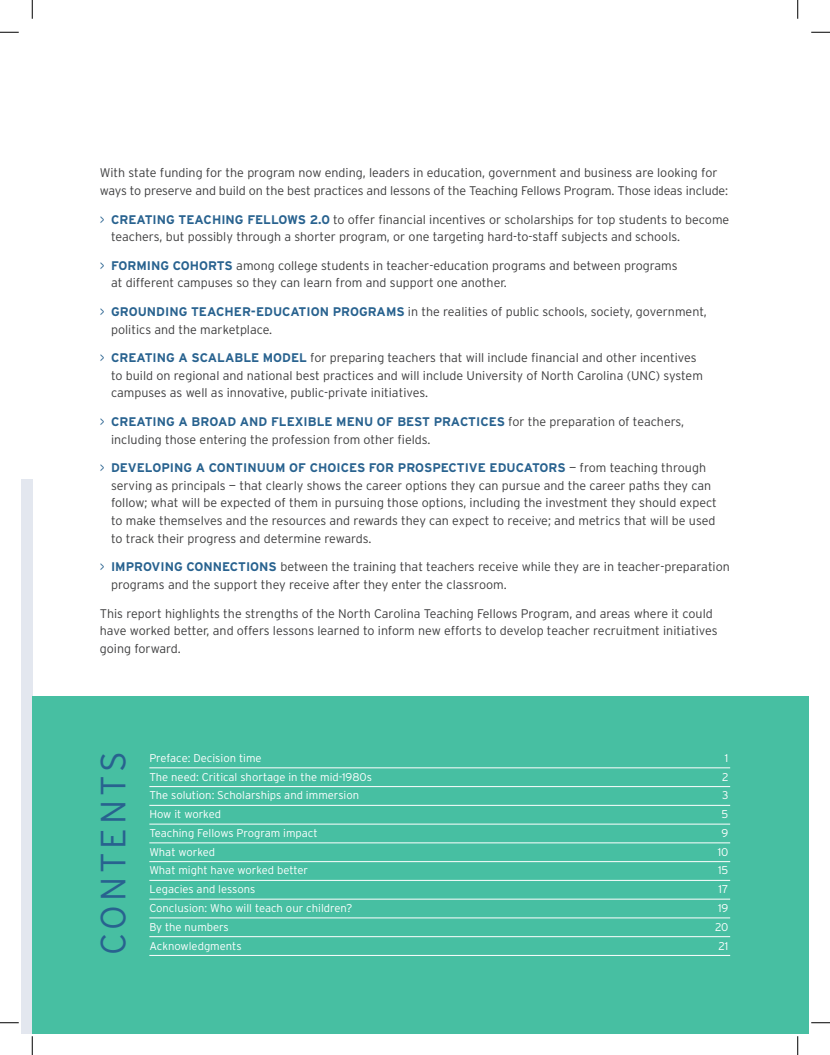
<style>
.page{position:relative;width:830px;height:1055px;background:#fff}
.page>*{position:absolute;margin:0;border:0;box-sizing:border-box;transform-origin:0 0}
.t1{font:300 35px "Interstate";letter-spacing:.115em;color:#28628f}
.t2{font:300 12.5px/17.5px "Interstate";color:#3e3e3f}
.t3{font:700 12.5px "Interstate";color:#28628f}
.t4{font:300 11.25px "Interstate";color:#fff}
.s1{color:#28628f}
.s2{font-weight:700;color:#28628f}
.s3{font-weight:300}
</style>
<div class="page">
<div style="left:21px;top:480px;width:11px;height:553px;background:#e3e7ef"></div>
<div style="left:32px;top:696px;width:776px;height:337px;background:#47bfa2"></div>
<hr style="left:149px;top:767px;width:581px;height:1px;background:#fff">
<hr style="left:149px;top:786px;width:581px;height:1px;background:#fff">
<hr style="left:149px;top:805px;width:581px;height:1px;background:#fff">
<hr style="left:149px;top:823px;width:581px;height:1px;background:#fff">
<hr style="left:149px;top:842px;width:581px;height:1px;background:#fff">
<hr style="left:149px;top:861px;width:581px;height:1px;background:#fff">
<hr style="left:149px;top:880px;width:581px;height:1px;background:#fff">
<hr style="left:149px;top:898px;width:581px;height:1px;background:#fff">
<hr style="left:149px;top:917px;width:581px;height:1px;background:#fff">
<hr style="left:149px;top:936px;width:581px;height:1px;background:#fff">
<hr style="left:149px;top:955px;width:581px;height:1px;background:#fff">
<svg style="left:0;top:31px;width:19px;height:2px"></svg>
<svg style="left:811px;top:31px;width:18px;height:2px"></svg>
<svg style="left:0;top:1022px;width:19px;height:1px"></svg>
<svg style="left:811px;top:1022px;width:18px;height:1px"></svg>
<svg style="left:31px;top:0;width:2px;height:19px"></svg>
<svg style="left:31px;top:1036px;width:2px;height:18px"></svg>
<svg style="left:797px;top:0;width:1px;height:19px"></svg>
<svg style="left:797px;top:1036px;width:1px;height:18px"></svg>
<p class="t2" style="left:100px;top:164px;width:630px">With state funding for the program now ending, leaders in education, government and business are looking for ways to preserve and build on the best practices and lessons of the Teaching Fellows Program. Those ideas include:</p>
<p class="t2" style="left:111px;top:210px;width:619px;text-indent:-11px"><span class="s1">&gt;</span> <span class="s2">CREATING TEACHING FELLOWS 2.0</span> to offer financial incentives or scholarships for top students to become teachers, but possibly through a shorter program, or one targeting hard-to-staff subjects and schools.</p>
<p class="t2" style="left:111px;top:256px;width:568px;text-indent:-11px"><span class="s1">&gt;</span> <span class="s2">FORMING COHORTS</span> among college students in teacher-education programs and between programs at different campuses so they can learn from and support one another.</p>
<p class="t2" style="left:111px;top:303px;width:597px;text-indent:-11px"><span class="s1">&gt;</span> <span class="s2">GROUN DING TEACHER-EDUCATION PROGRAMS</span> in the realities of public schools, society, government, politics and the marketplace.</p>
<p class="t3" style="left:100px;top:350px;width:101px"><span class="s3">&gt;</span> CREATING A SCA</p>
<p class="t2" style="left:111px;top:349px;width:593px;text-indent:106px"><span class="s2">LABLE MODEL</span> for preparing teachers that will include financial and other incentives to build on regional and national best practices and will include University of North Carolina (UNC) system campuses as well as innovative, public-private initiatives.</p>
<p class="t2" style="left:111px;top:413px;width:574px;text-indent:-11px"><span class="s1">&gt;</span> <span class="s2">CREATING A BROAD AN D FLEXIBLE MEN U OF BEST PRACTICES</span> for the preparation of teachers, including those entering the profession from other fields.</p>
<p class="t2" style="left:111px;top:459px;width:607px;text-indent:-11px"><span class="s1">&gt;</span> <span class="s2">DEVELOPING A CONTIN UUM OF CHOICES FOR PROSPECTIVE EDUCATORS</span> — from teaching through serving as principals — that clearly shows the career options they can pursue and the career paths they can follow; what will be expected of them in pursuing those options, including the investment they should expect to make themselves and the resources and rewards they can expect to receive; and metrics that will be used to track their progress and determine rewards.</p>
<p class="t2" style="left:111px;top:558px;width:620px;text-indent:-11px"><span class="s1">&gt;</span> <span class="s2">I MPROVING CONN ECTIONS</span> between the training that teachers receive while they are in teacher-preparation programs and the support they receive after they enter the classroom.</p>
<p class="t2" style="left:100px;top:604px;width:619px">This report highlights the strengths of the North Carolina Teaching Fellows Program, and areas where it could have worked better, and offers lessons learned to inform new efforts to develop teacher recruitment initiatives going forward.</p>
<h1 class="t1" style="left:92px;top:955px;width:205px;rotate:-90deg">CONTENTS</h1>
<p class="t4" style="left:149px;top:751px;width:114px">Preface: Decision time</p>
<p class="t4" style="left:724px;top:751px;width:5px">1</p>
<p class="t4" style="left:149px;top:769px;width:224px">The need: Critical shortage in the mid-1980s</p>
<p class="t4" style="left:722px;top:769px;width:8px">2</p>
<p class="t4" style="left:149px;top:788px;width:211px">The solution: Scholarships and immersion</p>
<p class="t4" style="left:722px;top:788px;width:8px">3</p>
<p class="t4" style="left:149px;top:807px;width:73px">How it worked</p>
<p class="t4" style="left:721px;top:807px;width:8px">5</p>
<p class="t4" style="left:149px;top:826px;width:170px">Teaching Fellows Program impact</p>
<p class="t4" style="left:721px;top:826px;width:8px">9</p>
<p class="t4" style="left:149px;top:845px;width:67px">What worked</p>
<p class="t4" style="left:717px;top:845px;width:12px">10</p>
<p class="t4" style="left:149px;top:863px;width:160px">What might have worked better</p>
<p class="t4" style="left:718px;top:863px;width:12px">15</p>
<p class="t4" style="left:149px;top:882px;width:108px">Legacies and lessons</p>
<p class="t4" style="left:718px;top:882px;width:11px">17</p>
<p class="t4" style="left:149px;top:901px;width:205px">Conclusion: Who will teach our children?</p>
<p class="t4" style="left:718px;top:901px;width:12px">19</p>
<p class="t4" style="left:149px;top:920px;width:81px">By the numbers</p>
<p class="t4" style="left:715px;top:920px;width:15px">20</p>
<p class="t4" style="left:149px;top:938px;width:94px">Acknowledgments</p>
<p class="t4" style="left:718px;top:938px;width:11px">21</p>
</div>
